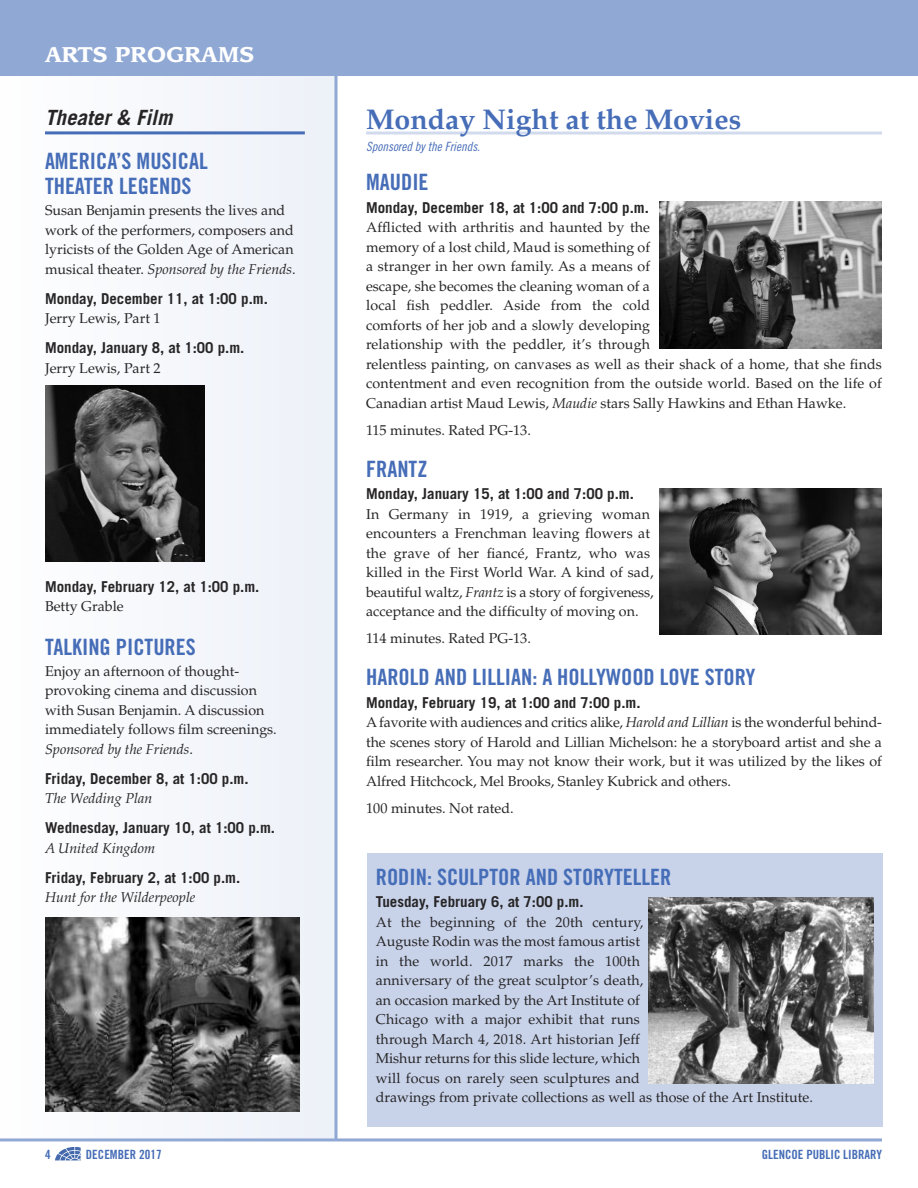
<style>
.page{position:relative;width:918px;height:1188px;background:#fff}
.page>*{position:absolute;margin:0;border:0;box-sizing:border-box;transform-origin:0 0}
.t1{font:700 28.5px "Palatino";color:#466db7}
.t2{font:22.5px/25.5px "Trade Gothic Bold Cond Twenty";color:#466db7}
.t3{font:700 21px "Leawood";letter-spacing:.01em;color:#fff}
.t4{font:italic 700 21px "Trade Gothic";color:#272526}
.t5{font:700 15px "Trade Gothic";color:#272526}
.t6{font:14.25px/19.5px "Palatino";color:#272526}
.t7{font:italic 14.25px "Palatino";color:#272526}
.t8{font:12.75px "Trade Gothic Bold Cond Twenty";color:#466db7}
.t9{font:12.75px "Trade Gothic Cond Eighteen Obl";color:#466db7}
.s1{font-style:italic}
</style>
<div class="page">
<div style="left:0;top:4px;width:336px;height:1134px;background:#f5f7fb"></div>
<svg style="left:334px;top:76px;width:4px;height:1062px;background:#a9bbdd"></svg>
<div style="left:0;top:0;width:918px;height:76px;background:#90a8d4"></div>
<hr style="left:45px;top:131px;width:260px;height:3px;background:#466db7">
<img style="left:45px;top:917px;width:255px;height:195px">
<img style="left:45px;top:386px;width:159px;height:175px">
<hr style="left:366px;top:132px;width:516px;height:3px;background:#d1dbed">
<img style="left:659px;top:202px;width:223px;height:146px">
<img style="left:659px;top:488px;width:223px;height:147px">
<hr style="left:0;top:1138px;width:882px;height:3px;background:#90a8d4">
<svg style="left:55px;top:1147px;width:26px;height:13px"></svg>
<div style="left:367px;top:853px;width:516px;height:274px;background:#c8d3ea"></div>
<img style="left:649px;top:897px;width:225px;height:186px">
<h3 class="t3" style="left:45px;top:45px;width:211px">ARTS PROGRAMS</h3>
<h3 class="t4" style="left:45px;top:110px;width:129px">Theater &amp; Film</h3>
<h2 class="t2" style="left:45px;top:150px;width:164px">AMERICA’S MUSICAL<br>THEATER LEGENDS</h2>
<p class="t6" style="left:45px;top:202px;width:252px">Susan Benjamin presents the lives and work of the performers, composers and lyricists of the Golden Age of American musical theater. <span class="s1">Sponsored by the Friends</span>.</p>
<p class="t5" style="left:45px;top:293px;width:224px">Monday, December 11, at 1:00 p.m.</p>
<p class="t6" style="left:45px;top:310px;width:117px">Jerry Lewis, Part 1</p>
<p class="t5" style="left:45px;top:343px;width:201px">Monday, January 8, at 1:00 p.m.</p>
<p class="t6" style="left:45px;top:360px;width:117px">Jerry Lewis, Part 2</p>
<p class="t5" style="left:45px;top:581px;width:216px">Monday, February 12, at 1:00 p.m.</p>
<p class="t6" style="left:45px;top:598px;width:80px">Betty Grable</p>
<h2 class="t2" style="left:45px;top:636px;width:152px">TALKING PICTURES</h2>
<p class="t6" style="left:45px;top:663px;width:233px">Enjoy an afternoon of thought&shy;provoking cinema and discussion with Susan Benjamin. A discussion immediately follows film screenings.<br><span class="s1">Sponsored by the Friends</span>.</p>
<p class="t5" style="left:45px;top:773px;width:205px">Friday, December 8, at 1:00 p.m.</p>
<p class="t7" style="left:45px;top:793px;width:109px">The Wedding Plan</p>
<p class="t5" style="left:45px;top:823px;width:232px">Wednesday, January 10, at 1:00 p.m.</p>
<p class="t7" style="left:45px;top:842px;width:112px">A United Kingdom</p>
<p class="t5" style="left:45px;top:872px;width:197px">Friday, February 2, at 1:00 p.m.</p>
<p class="t7" style="left:45px;top:892px;width:152px">Hunt for the Wilderpeople</p>
<h1 class="t1" style="left:366px;top:108px;width:377px">Monday Night at the Movies</h1>
<p class="t9" style="left:366px;top:142px;width:115px">Sponsored by the Friends.</p>
<h2 class="t2" style="left:366px;top:171px;width:64px">MAUDIE</h2>
<p class="t5" style="left:366px;top:202px;width:284px">Monday, December 18, at 1:00 and 7:00 p.m.</p>
<p class="t6" style="left:366px;top:219px;width:517px">Afflicted with arthritis and haunted by the<br>memory of a lost child, Maud is something of<br>a stranger in her own family. As a means of<br>escape, she becomes the cleaning woman of a<br>local fish peddler. Aside from the cold<br>comforts of her job and a slowly developing<br>relationship with the peddler, it’s through<br>relentless painting, on canvases as well as their shack of a home, that she finds contentment and even recognition from the outside world. Based on the life of Canadian artist Maud Lewis, <span class="s1">Maudie</span> stars Sally Hawkins and Ethan Hawke.</p>
<p class="t6" style="left:366px;top:422px;width:166px">115 minutes. Rated PG-13.</p>
<h2 class="t2" style="left:366px;top:458px;width:63px">FRANTZ</h2>
<p class="t5" style="left:366px;top:488px;width:269px">Monday, January 15, at 1:00 and 7:00 p.m.</p>
<p class="t6" style="left:366px;top:506px;width:289px">In Germany in 1919, a grieving woman encounters a Frenchman leaving flowers at the grave of her fiancé, Frantz, who was killed in the First World War. A kind of sad, beautiful waltz, <span class="s1">Frantz</span> is a story of forgiveness, acceptance and the difficulty of moving on.</p>
<p class="t6" style="left:366px;top:630px;width:166px">114 minutes. Rated PG-13.</p>
<h2 class="t2" style="left:366px;top:666px;width:391px">HAROLD AND LILLIAN: A HOLLYWOOD LOVE STORY</h2>
<p class="t5" style="left:366px;top:697px;width:276px">Monday, February 19, at 1:00 and 7:00 p.m.</p>
<p class="t6" style="left:366px;top:714px;width:517px;text-align:justify">Afavorite with audiences and critics alike, <span class="s1">Harold and Lillian</span> is the wonderful behind&shy;the scenes story of Harold and Lillian Michelson: he a storyboard artist and she a film researcher. You may not know their work, but it was utilized by the likes of Alfred Hitchcock, Mel Brooks, Stanley Kubrick and others.</p>
<p class="t6" style="left:366px;top:800px;width:149px">100 minutes. Not rated.</p>
<h2 class="t2" style="left:376px;top:866px;width:297px">RODIN: SCULPTOR AND STORYTELLER</h2>
<p class="t5" style="left:376px;top:896px;width:209px">Tuesday, February 6, at 7:00 p.m.</p>
<p class="t6" style="left:376px;top:914px;width:439px">At the beginning of the 20th century,<br>Auguste Rodin was the most famous artist<br>in the world. 2017 marks the 100th<br>anniversary of the great sculptor’s death,<br>an occasion marked by the Art Institute of<br>Chicago with a major exhibit that runs<br>through March 4, 2018. Art historian Jeff<br>Mishur returns for this slide lecture, which<br>will focus on rarely seen sculptures and<br>drawings from private collections as well as those of the Art Institute.</p>
<p class="t8" style="left:45px;top:1150px;width:7px">4</p>
<p class="t8" style="left:86px;top:1150px;width:77px">DECEMBER 2017</p>
<p class="t8" style="left:762px;top:1150px;width:122px">GLENCOE PUBLIC LIBRARY</p>
</div>
